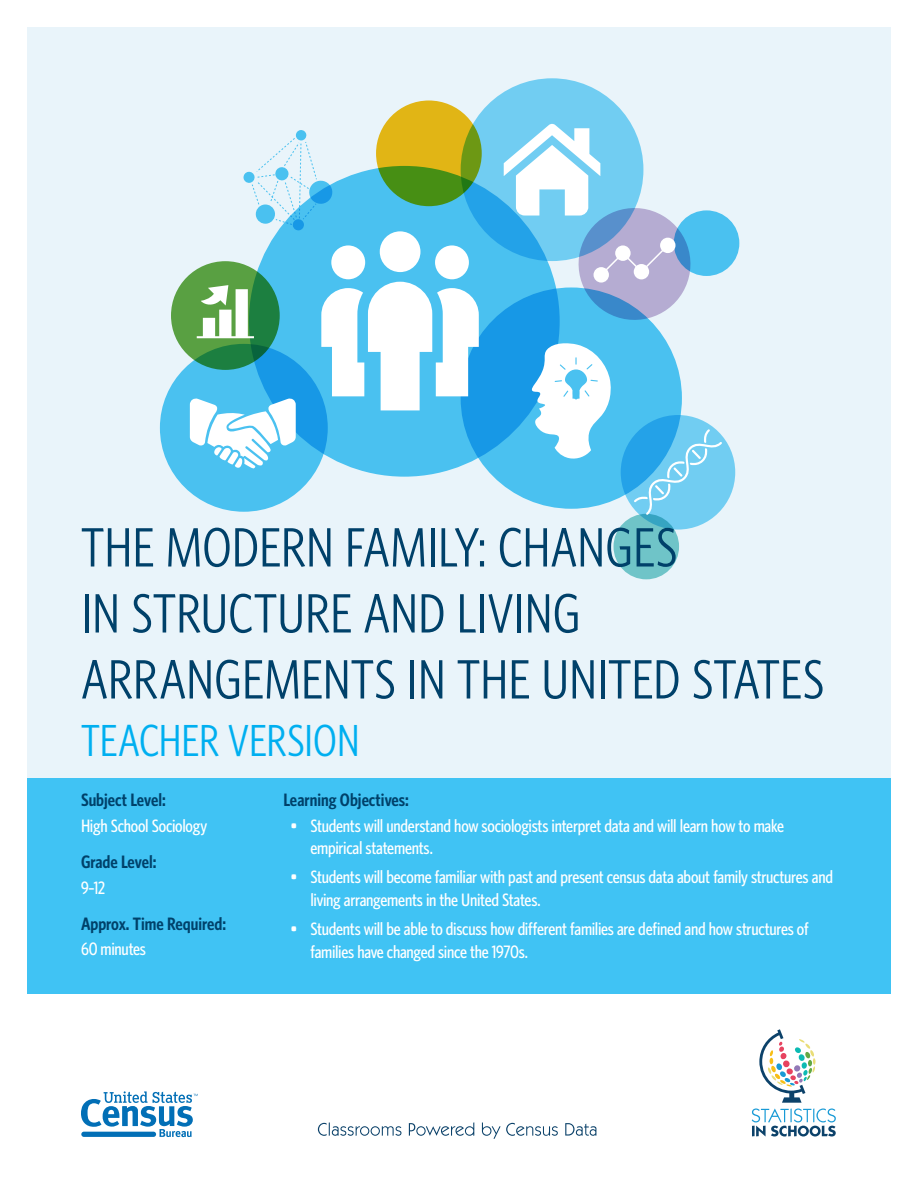
<style>
.page{position:relative;width:918px;height:1188px;background:#fff}
.page>*{position:absolute;margin:0;border:0;box-sizing:border-box;transform-origin:0 0}
.Cover_-_H1{font:condensed 55.5px/66px "Whitney HTF";color:#00416a}
.Cover_-_H2{font:condensed 45px "Whitney HTF";letter-spacing:-.005em;color:#00aff0}
.Cover_-_Body{font:500 condensed 18px/22.5px "Whitney HTF";letter-spacing:-.015em;color:#fff}
.Cover_-_H3{font:600 condensed 18px "Whitney HTF";color:#00416a}
.s1{font-stretch:normal}
</style>
<div class="page">
<div style="left:27px;top:27px;width:864px;height:967px;background:#e9f4fa"></div>
<div style="left:249px;top:166px;width:311px;height:311px;background:#4ac1f0;border-radius:50%"></div>
<div style="left:621px;top:415px;width:114px;height:115px;background:#71cdf2;border-radius:50%"></div>
<svg style="left:461px;top:287px;width:221px;height:222px;background:#39b3ec"></svg>
<div style="left:674px;top:210px;width:65px;height:66px;background:#4ac1f0;border-radius:50%"></div>
<div style="left:160px;top:344px;width:168px;height:168px;background:#4ac1f0;border-radius:50%"></div>
<svg style="left:461px;top:78px;width:182px;height:183px;background:#66c7f0"></svg>
<div style="left:376px;top:101px;width:106px;height:105px;background:#e1b515;border-radius:50%"></div>
<div style="left:171px;top:261px;width:109px;height:109px;background:#59a042;border-radius:50%"></div>
<svg style="left:614px;top:514px;width:65px;height:65px;background:#6bc1c7"></svg>
<svg style="left:296px;top:130px;width:11px;height:11px"></svg>
<svg style="left:190px;top:137px;width:289px;height:332px"></svg>
<svg style="left:530px;top:342px;width:83px;height:118px;background:#b1e2f8"></svg>
<svg style="left:504px;top:123px;width:186px;height:197px"></svg>
<svg style="left:634px;top:429px;width:88px;height:86px"></svg>
<div style="left:27px;top:778px;width:864px;height:216px;background:#40c3f4"></div>
<svg style="left:81px;top:1091px;width:117px;height:46px"></svg>
<svg style="left:318px;top:1122px;width:83px;height:14px"></svg>
<svg style="left:409px;top:1122px;width:65px;height:14px"></svg>
<svg style="left:482px;top:1122px;width:76px;height:17px"></svg>
<svg style="left:565px;top:1123px;width:31px;height:13px"></svg>
<svg style="left:752px;top:1029px;width:84px;height:108px"></svg>
<h1 class="Cover_-_H1" style="left:81px;top:514px;width:745px">THE MODERN FAMILY: CHANGES<br>IN STRUCTURE AND LIVING<br>ARRANGEMENTS IN THE UNITED STATES</h1>
<h2 class="Cover_-_H2" style="left:81px;top:715px;width:280px">TEACHER VERSION</h2>
<h3 class="Cover_-_H3" style="left:81px;top:789px;width:86px">Subject Level:</h3>
<p class="Cover_-_Body" style="left:81px;top:814px;width:128px">High School Sociology</p>
<h3 class="Cover_-_H3" style="left:81px;top:851px;width:77px">Grade Level:</h3>
<p class="Cover_-_Body" style="left:81px;top:876px;width:26px">9–12</p>
<h3 class="Cover_-_H3" style="left:81px;top:913px;width:147px">Approx. Time Required:</h3>
<p class="Cover_-_Body" style="left:81px;top:938px;width:67px">60 minutes</p>
<h3 class="Cover_-_H3" style="left:284px;top:789px;width:127px">Learning Objectives:</h3>
<p class="Cover_-_Body" style="left:310px;top:814px;width:475px;text-indent:-20px"><span class="s1">•</span> Students will understand how sociologists interpret data and will learn how to make empirical statements.</p>
<p class="Cover_-_Body" style="left:310px;top:866px;width:524px;text-indent:-20px"><span class="s1">•</span> Students will become familiar with past and present census data about family structures and living arrangements in the United States.</p>
<p class="Cover_-_Body" style="left:310px;top:917px;width:500px;text-indent:-20px"><span class="s1">•</span> Students will be able to discuss how different families are defined and how structures of families have changed since the 1970s.</p>
</div>
